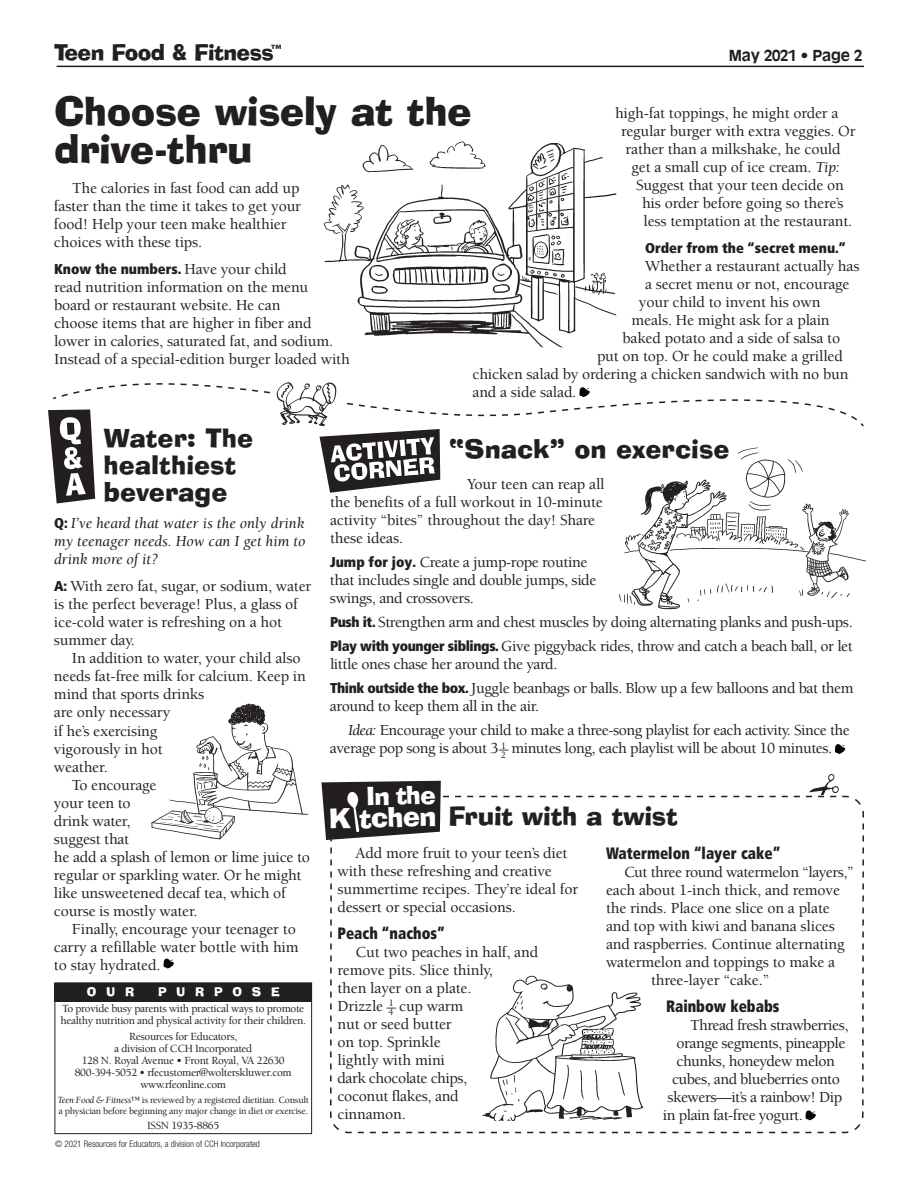
<style>
.page{position:relative;width:918px;height:1188px;background:#fff}
.page>*{position:absolute;margin:0;border:0;box-sizing:border-box;transform-origin:0 0}
.t1{font:39px/37.5px "Ad Lib BT";letter-spacing:-.015em;color:#231f20}
.t2{font:27.45px "Ad Lib BT";color:#fff}
.t3{font:25.5px/27px "Ad Lib BT";color:#231f20}
.t4{font:24.9px "Ad Lib BT";color:#fff}
.t5{font:21.75px "Ad Lib BT";letter-spacing:-.03em;color:#231f20}
.t6{font:900 condensed 16.5px "Frutiger LT Pro";color:#231f20;scale:.9 1}
.t7{font:500 15.75px/18px "Berkeley Std";letter-spacing:-.01em;color:#231f20}
.t8{font:500 15.75px/24px "Berkeley Std";letter-spacing:-.03em;color:#231f20}
.t9{font:italic 15.75px/18px "Berkeley Std";color:#231f20;text-align:justify}
.t10{font:700 15px "Antique Olive Std";letter-spacing:-.015em;color:#231f20}
.t11{font:900 condensed 14.25px "Frutiger LT Pro";color:#231f20}
.t12{font:12px "Ad Lib BT";letter-spacing:.81em;color:#fff}
.t13{font:500 11.25px/12px "Berkeley Std";letter-spacing:-.03em;color:#231f20}
.t14{font:500 9.75px/10.5px "Berkeley Std";letter-spacing:-.03em;color:#231f20}
.t15{font:300 condensed 9px "Helvetica Neue";letter-spacing:-.005em;color:#231f20}
.s1{font-weight:400;font-style:italic}
.s2{font-family:"Berkeley Std";font-weight:500;font-stretch:normal;font-size:15.75px}
.s3{font-family:"Frutiger LT Pro";font-weight:900;font-style:normal;font-stretch:condensed;font-size:14.25px}
.s4{font-family:"Frutiger LT Pro";font-weight:900;font-stretch:condensed;font-size:14.25px}
.s5{font-size:13.35px}
</style>
<div class="page">
<div style="left:54px;top:983px;width:258px;height:18px;background:#231f20"></div>
<div style="left:55px;top:982px;width:257px;height:152px;border:1px solid #231f20"></div>
<hr style="left:57px;top:66px;width:807px;height:1px;background:#231f20">
<svg style="left:835px;top:744px;width:11px;height:10px"></svg>
<svg style="left:163px;top:958px;width:11px;height:11px"></svg>
<svg style="left:48px;top:383px;width:816px;height:120px"></svg>
<svg style="left:321px;top:774px;width:518px;height:359px"></svg>
<img style="left:274px;top:382px;width:64px;height:45px">
<img style="left:608px;top:430px;width:259px;height:180px">
<img style="left:456px;top:965px;width:217px;height:156px">
<img style="left:151px;top:703px;width:156px;height:137px">
<img style="left:323px;top:141px;width:293px;height:206px">
<h3 class="t5" style="left:54px;top:39px;width:231px">Teen Food &amp; Fitness<sup>™</sup></h3>
<h1 class="t10" style="left:729px;top:46px;width:135px">May 2021 • Page 2</h1>
<p class="t1" style="left:54px;top:92px;width:419px">Choose wisely at the drive-thru</p>
<p class="t7" style="left:615px;top:104px;width:225px">high-fat toppings, he might order a</p>
<p class="t7" style="left:621px;top:122px;width:236px">regular burger with extra veggies. Or</p>
<p class="t7" style="left:626px;top:140px;width:217px">rather than a milkshake, he could</p>
<p class="t7" style="left:632px;top:158px;width:210px">get a small cup of ice cream. <span class="s1">Tip:</span></p>
<p class="t7" style="left:636px;top:176px;width:209px">Suggest that your teen decide on</p>
<p class="t7" style="left:642px;top:194px;width:203px">his order before going so there’s</p>
<p class="t7" style="left:644px;top:212px;width:210px">less temptation at the restaurant.</p>
<p class="t11" style="left:645px;top:239px;width:203px">Order from the “secret menu.”</p>
<p class="t7" style="left:645px;top:257px;width:216px">Whether a restaurant actually has</p>
<p class="t7" style="left:645px;top:275px;width:206px">a secret menu or not, encourage</p>
<p class="t7" style="left:639px;top:293px;width:183px">your child to invent his own</p>
<p class="t7" style="left:632px;top:311px;width:200px">meals. He might ask for a plain</p>
<p class="t7" style="left:623px;top:329px;width:219px">baked potato and a side of salsa to</p>
<p class="t7" style="left:597px;top:347px;width:247px">put on top. Or he could make a grilled</p>
<p class="t7" style="left:473px;top:365px;width:377px">chicken salad by ordering a chicken sandwich with no bun</p>
<p class="t7" style="left:473px;top:383px;width:105px">and a side salad.</p>
<p class="t7" style="left:54px;top:179px;width:249px;text-indent:18px">The calories in fast food can add up faster than the time it takes to get your food! Help your teen make healthier choices with these tips.</p>
<p class="t11" style="left:54px;top:260px;width:234px">Know the numbers. <span class="s2">Have your child</span></p>
<p class="t7" style="left:54px;top:278px;width:297px">read nutrition information on the menu<br>board or restaurant website. He can<br>choose items that are higher in fiber and lower in calories, saturated fat, and sodium.<br>Instead of a special-edition burger loaded with</p>
<h2 class="t3" style="left:104px;top:425px;width:151px">Water: The healthiest beverage</h2>
<p class="t9" style="left:54px;top:515px;width:253px"><span class="s3">Q:</span> I’ve heard that water is the only drink my teenager needs. How can I get him to drink more of it?</p>
<p class="t7" style="left:54px;top:578px;width:259px"><span class="s4">A:</span> With zero fat, sugar, or sodium, water</p>
<p class="t7" style="left:54px;top:596px;width:245px">is the perfect beverage! Plus, a glass of</p>
<p class="t7" style="left:54px;top:614px;width:230px">ice-cold water is refreshing on a hot</p>
<p class="t7" style="left:54px;top:632px;width:82px">summer day.</p>
<p class="t7" style="left:72px;top:650px;width:230px">In addition to water, your child also</p>
<p class="t7" style="left:54px;top:668px;width:253px">needs fat-free milk for calcium. Keep in</p>
<p class="t7" style="left:54px;top:686px;width:152px">mind that sports drinks</p>
<p class="t7" style="left:54px;top:704px;width:118px">are only necessary</p>
<p class="t7" style="left:54px;top:722px;width:105px">if he’s exercising</p>
<p class="t7" style="left:54px;top:740px;width:110px">vigorously in hot</p>
<p class="t7" style="left:54px;top:758px;width:55px">weather.</p>
<p class="t7" style="left:72px;top:776px;width:86px">To encourage</p>
<p class="t7" style="left:54px;top:794px;width:78px">your teen to</p>
<p class="t7" style="left:54px;top:812px;width:78px">drink water,</p>
<p class="t7" style="left:54px;top:830px;width:77px">suggest that</p>
<p class="t7" style="left:54px;top:848px;width:257px">he add a splash of lemon or lime juice to</p>
<p class="t7" style="left:54px;top:866px;width:249px">regular or sparkling water. Or he might</p>
<p class="t7" style="left:54px;top:884px;width:233px">like unsweetened decaf tea, which of</p>
<p class="t7" style="left:54px;top:902px;width:145px">course is mostly water.</p>
<p class="t7" style="left:72px;top:920px;width:225px">Finally, encourage your teenager to</p>
<p class="t7" style="left:54px;top:938px;width:246px">carry a refillable water bottle with him</p>
<p class="t7" style="left:54px;top:956px;width:108px">to stay hydrated.</p>
<p class="t12" style="left:87px;top:984px;width:49px">OUR</p>
<p class="t12" style="left:158px;top:984px;width:123px">PURPOSE</p>
<p class="t13" style="left:60px;top:1002px;width:247px">To provide busy parents with practical ways to promote healthy nutrition and physical activity for their children.</p>
<p class="t13" style="left:75px;top:1031px;width:219px;text-align:center">Resources for Educators,<br>a division of CCH Incorporated<br>128 N. Royal Avenue • Front Royal, VA 22630<br>800-394-5052 • rfecustomer@wolterskluwer.com www.rfeonline.com</p>
<p class="t14" style="left:58px;top:1095px;width:253px"><span class="s1">Teen Food &amp; Fitness™</span> is reviewed by a registered dietitian. Consult a physician before beginning any major change in diet or exercise.</p>
<p class="t13" style="left:147px;top:1119px;width:74px">ISSN 1935-8865</p>
<p class="t15" style="left:55px;top:1139px;width:206px">© 2021 Resources for Educators, a division of CCH Incorporated</p>
<h2 class="t3" style="left:449px;top:435px;width:282px">“Snack” on exercise</h2>
<p class="t7" style="left:330px;top:476px;width:276px;text-indent:137px">Your teen can reap all the benefits of a full workout in 10-minute activity “bites” throughout the day! Share these ideas.</p>
<p class="t7" style="left:330px;top:554px;width:268px"><span class="s4">Jump for joy.</span> Create a jump-rope routine that includes single and double jumps, side swings, and crossovers.</p>
<p class="t7" style="left:330px;top:611px;width:524px;line-height:24px"><span class="s4">Push it.</span> Strengthen arm and chest muscles by doing alternating planks and push-ups.<br><span class="s4">Play with younger siblings.</span> Give piggyback rides, throw and catch a beach ball, or let</p>
<p class="t7" style="left:330px;top:653px;width:525px;line-height:24px">little ones chase her around the yard.<br><span class="s4">Think outside the box.</span> Juggle beanbags or balls. Blow up a few balloons and bat them</p>
<p class="t8" style="left:348px;top:695px;width:503px;text-indent:-18px">around to keep them all in the air.<br><span class="s1">Idea:</span> Encourage your child to make a three-song playlist for each activity. Since the</p>
<p class="t8" style="left:330px;top:737px;width:504px">average pop song is about 3 <sup>1</sup><span class="s5">–</span><sub>2</sub> minutes long, each playlist will be about 10 minutes.</p>
<h3 class="t4" style="left:366px;top:781px;width:71px;rotate:-2deg">In the</h3>
<h2 class="t2" style="left:328px;top:802px;width:109px;rotate:-2deg">K tchen</h2>
<h2 class="t3" style="left:448px;top:803px;width:231px">Fruit with a twist</h2>
<p class="t7" style="left:338px;top:844px;width:242px;text-indent:18px">Add more fruit to your teen’s diet with these refreshing and creative summertime recipes. They’re ideal for dessert or special occasions.</p>
<p class="t6" style="left:338px;top:923px;width:121px">Peach “nachos”</p>
<p class="t7" style="left:338px;top:943px;width:202px;text-indent:18px">Cut two peaches in half, and remove pits. Slice thinly,<br>then layer on a plate.<br>Drizzle <sup>1</sup><span class="s5">–</span><sub>4</sub> cup warm<br>nut or seed butter<br>on top. Sprinkle<br>lightly with mini<br>dark chocolate chips,<br>coconut flakes, and<br>cinnamon.</p>
<p class="t6" style="left:606px;top:843px;width:196px">Watermelon “layer cake”</p>
<p class="t8" style="left:624px;top:860px;width:231px">Cut three round watermelon “layers,”</p>
<p class="t7" style="left:606px;top:881px;width:236px">each about 1-inch thick, and remove</p>
<p class="t7" style="left:606px;top:899px;width:225px">the rinds. Place one slice on a plate</p>
<p class="t7" style="left:606px;top:917px;width:230px">and top with kiwi and banana slices</p>
<p class="t7" style="left:606px;top:935px;width:240px">and raspberries. Continue alternating</p>
<p class="t7" style="left:606px;top:953px;width:231px">watermelon and toppings to make a</p>
<p class="t7" style="left:651px;top:971px;width:120px">three-layer “cake.”</p>
<p class="t6" style="left:666px;top:996px;width:127px">Rainbow kebabs</p>
<p class="t8" style="left:690px;top:1013px;width:160px">Thread fresh strawberries,</p>
<p class="t8" style="left:677px;top:1031px;width:170px">orange segments, pineapple</p>
<p class="t8" style="left:677px;top:1049px;width:160px">chunks, honeydew melon</p>
<p class="t8" style="left:672px;top:1067px;width:169px">cubes, and blueberries onto</p>
<p class="t8" style="left:667px;top:1085px;width:176px">skewers—it’s a rainbow! Dip</p>
<p class="t8" style="left:663px;top:1103px;width:141px">in plain fat-free yogurt.</p>
</div>
